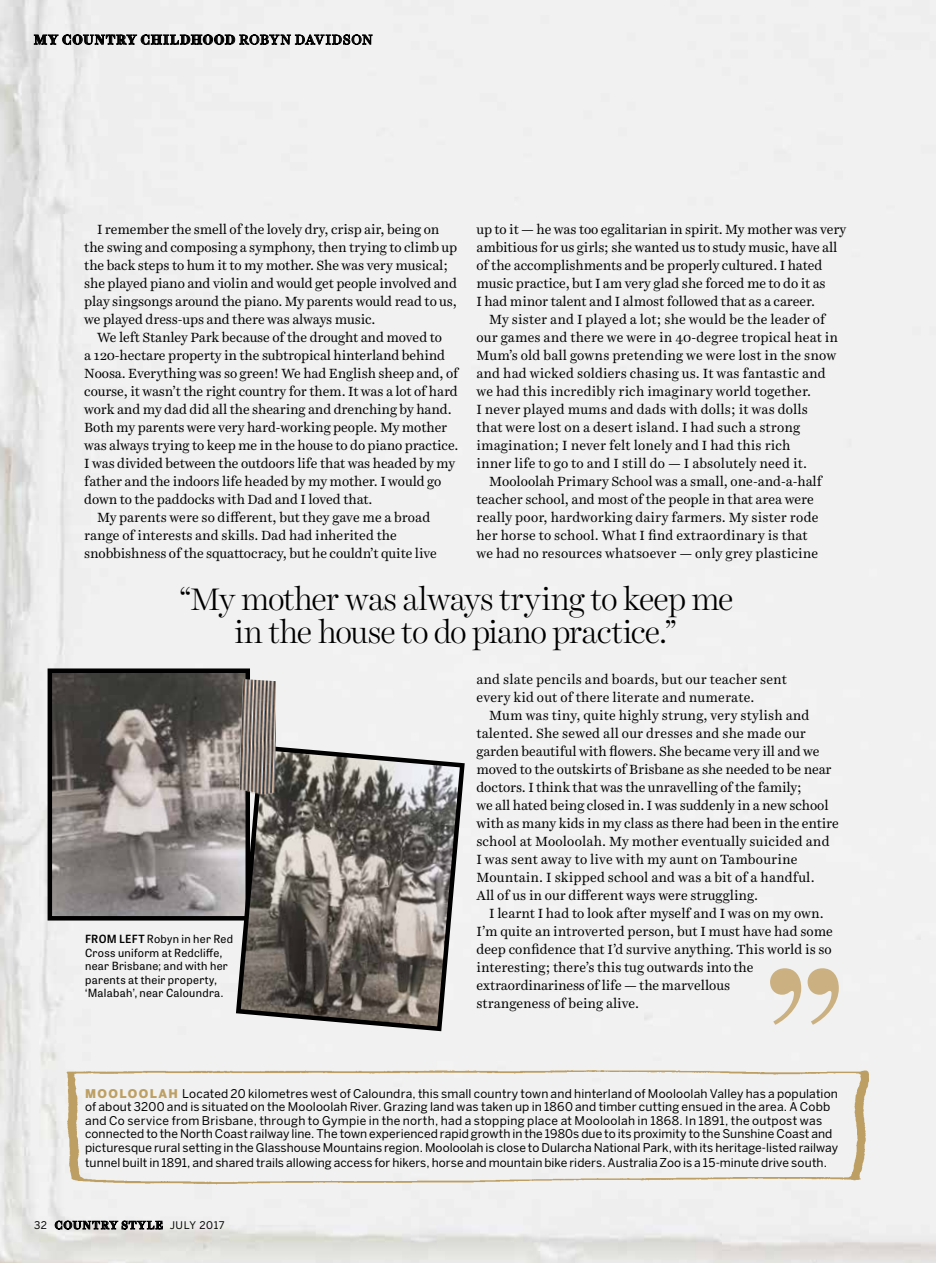
<style>
.page{position:relative;width:936px;height:1263px;background:#fff}
.page>*{position:absolute;margin:0;border:0;box-sizing:border-box;transform-origin:0 0}
.t1{font:700 182.25px "Harriet Display";color:#cbb181}
.t2{font:300 31.5px/33px "Harriet Display";letter-spacing:-.02em;color:#000;text-align:center}
.t3{font:13.5px/18px "Harriet Text";color:#000}
.t4{font:700 13.5px "Harriet Display";letter-spacing:.07em;color:#000}
.t5{font:12px/13.5px "Benton Sans";letter-spacing:.005em;color:#000}
.t6{font:500 11.4px "Harriet Display";letter-spacing:.085em;color:#000}
.t7{font:11.25px/13.5px "Tablet Gothic";letter-spacing:.03em;color:#000}
.s1{font-weight:400}
.s2{font-weight:600}
.s3{font-weight:900;color:#bd9f63}
.s4{font-family:"Benton Sans";font-weight:400;font-size:10.5px}
</style>
<div class="page">
<div style="left:0;top:0;width:935px;height:1263px;background:#f1f1f1"></div>
<div style="left:62px;top:1064px;width:806px;height:124px;background:#f1f1f1"></div>
<img style="left:53px;top:673px;width:192px;height:242px">
<div style="left:48px;top:668px;width:202px;height:252px;border:4px solid #000"></div>
<svg style="left:233px;top:743px;width:234px;height:291px;background:#85817c"></svg>
<img style="left:224px;top:678px;width:52px;height:149px">
<svg style="left:55px;top:1221px;width:107px;height:8px"></svg>
<svg style="left:34px;top:35px;width:338px;height:10px"></svg>
<p class="t4" style="left:34px;top:30px;width:340px">MY COUNTRY CHILDHOOD <span class="s1">ROBYN DAVIDSON</span></p>
<p class="t3" style="left:84px;top:220px;width:374px;text-indent:13px">I remember the smell of the lovely dry, crisp air, being on the swing and composing a symphony, then trying to climb up the back steps to hum it to my mother. She was very musical; she played piano and violin and would get people involved and play singsongs around the piano. My parents would read to us, we played dress-ups and there was always music.</p>
<p class="t3" style="left:97px;top:328px;width:346px">We left Stanley Park because of the drought and moved to</p>
<p class="t3" style="left:84px;top:346px;width:362px">a 120-hectare property in the subtropical hinterland behind</p>
<p class="t3" style="left:84px;top:364px;width:376px">Noosa. Everything was so green! We had English sheep and, of</p>
<p class="t3" style="left:84px;top:382px;width:375px">course, it wasn’t the right country for them. It was a lot of hard</p>
<p class="t3" style="left:84px;top:400px;width:369px">work and my dad did all the shearing and drenching by hand.</p>
<p class="t3" style="left:84px;top:418px;width:364px">Both my parents were very hard-working people. My mother</p>
<p class="t3" style="left:84px;top:436px;width:376px">was always trying to keep me in the house to do piano practice.</p>
<p class="t3" style="left:84px;top:454px;width:372px">I was divided between the outdoors life that was headed by my</p>
<p class="t3" style="left:84px;top:472px;width:358px">father and the indoors life headed by my mother. I would go</p>
<p class="t3" style="left:84px;top:490px;width:290px">down to the paddocks with Dad and I loved that.</p>
<p class="t3" style="left:97px;top:508px;width:335px">My parents were so different, but they gave me a broad</p>
<p class="t3" style="left:84px;top:526px;width:314px">range of interests and skills. Dad had inherited the</p>
<p class="t3" style="left:84px;top:544px;width:354px">snobbishness of the squattocracy, but he couldn’t quite live</p>
<p class="t3" style="left:476px;top:220px;width:371px">up to it — he was too egalitarian in spirit. My mother was very</p>
<p class="t3" style="left:476px;top:238px;width:362px">ambitious for us girls; she wanted us to study music, have all</p>
<p class="t3" style="left:476px;top:256px;width:347px">of the accomplishments and be properly cultured. I hated</p>
<p class="t3" style="left:476px;top:274px;width:351px">music practice, but I am very glad she forced me to do it as</p>
<p class="t3" style="left:476px;top:292px;width:340px">I had minor talent and I almost followed that as a career.</p>
<p class="t3" style="left:489px;top:310px;width:338px">My sister and I played a lot; she would be the leader of</p>
<p class="t3" style="left:476px;top:328px;width:363px">our games and there we were in 40-degree tropical heat in</p>
<p class="t3" style="left:476px;top:346px;width:361px">Mum’s old ball gowns pretending we were lost in the snow</p>
<p class="t3" style="left:476px;top:364px;width:351px">and had wicked soldiers chasing us. It was fantastic and</p>
<p class="t3" style="left:476px;top:382px;width:336px">we had this incredibly rich imaginary world together.</p>
<p class="t3" style="left:476px;top:400px;width:333px">I never played mums and dads with dolls; it was dolls</p>
<p class="t3" style="left:476px;top:418px;width:325px">that were lost on a desert island. I had such a strong</p>
<p class="t3" style="left:476px;top:436px;width:315px">imagination; I never felt lonely and I had this rich</p>
<p class="t3" style="left:476px;top:454px;width:332px">inner life to go to and I still do — I absolutely need it.</p>
<p class="t3" style="left:489px;top:472px;width:334px">Mooloolah Primary School was a small, one-and-a-half</p>
<p class="t3" style="left:476px;top:490px;width:339px">teacher school, and most of the people in that area were</p>
<p class="t3" style="left:476px;top:508px;width:343px">really poor, hardworking dairy farmers. My sister rode</p>
<p class="t3" style="left:476px;top:526px;width:333px">her horse to school. What I find extraordinary is that</p>
<p class="t3" style="left:476px;top:544px;width:343px">we had no resources whatsoever — only grey plasticine</p>
<h2 class="t2" style="left:179px;top:583px;width:556px">“My mother was always trying to keep me in the house to do piano practice.”</h2>
<p class="t7" style="left:85px;top:932px;width:149px"><span class="s2">FROM LEFT</span> Robyn in her Red<br>Cross uniform at Redcliffe, near Brisbane; and with her parents at their property, ‘Malabah’, near Caloundra.</p>
<p class="t3" style="left:476px;top:670px;width:312px">and slate pencils and boards, but our teacher sent every kid out of there literate and numerate.</p>
<p class="t3" style="left:476px;top:706px;width:364px;text-indent:13px">Mum was tiny, quite highly strung, very stylish and talented. She sewed all our dresses and she made our garden beautiful with flowers. She became very ill and we moved to the outskirts of Brisbane as she needed to be near doctors. I think that was the unravelling of the family;<br>we all hated being closed in. I was suddenly in a new school with as many kids in my class as there had been in the entire school at Mooloolah. My mother eventually suicided and<br>I was sent away to live with my aunt on Tambourine Mountain. I skipped school and was a bit of a handful.<br>All of us in our different ways were struggling.</p>
<p class="t3" style="left:476px;top:904px;width:358px;text-indent:13px">I learnt I had to look after myself and I was on my own.<br>I’m quite an introverted person, but I must have had some deep confidence that I’d survive anything. This world is so interesting; there’s this tug outwards into the extraordinariness of life — the marvellous<br>strangeness of being alive.</p>
<h1 class="t1" style="left:850px;top:1079px;width:90px;rotate:-180deg">“</h1>
<p class="t5" style="left:85px;top:1086px;width:754px"><span class="s3">MOOLOOLAH</span> Located 20 kilometres west of Caloundra, this small country town and hinterland of Mooloolah Valley has a population of about 3200 and is situated on the Mooloolah River. Grazing land was taken up in 1860 and timber cutting ensued in the area. A Cobb and Co service from Brisbane, through to Gympie in the north, had a stopping place at Mooloolah in 1868. In 1891, the outpost was connected to the North Coast railway line. The town experienced rapid growth in the 1980s due to its proximity to the Sunshine Coast and picturesque rural setting in the Glasshouse Mountains region. Mooloolah is close to Dularcha National Park, with its heritage-listed railway</p>
<p class="t5" style="left:85px;top:1155px;width:743px">tunnel built in 1891, and shared trails allowing access for hikers, horse and mountain bike riders. Australia Zoo is a 15-minute drive south.</p>
<p class="t6" style="left:34px;top:1217px;width:192px"><span class="s4">32</span> COUNTRY STYLE <span class="s4">JULY 2017</span></p>
</div>
